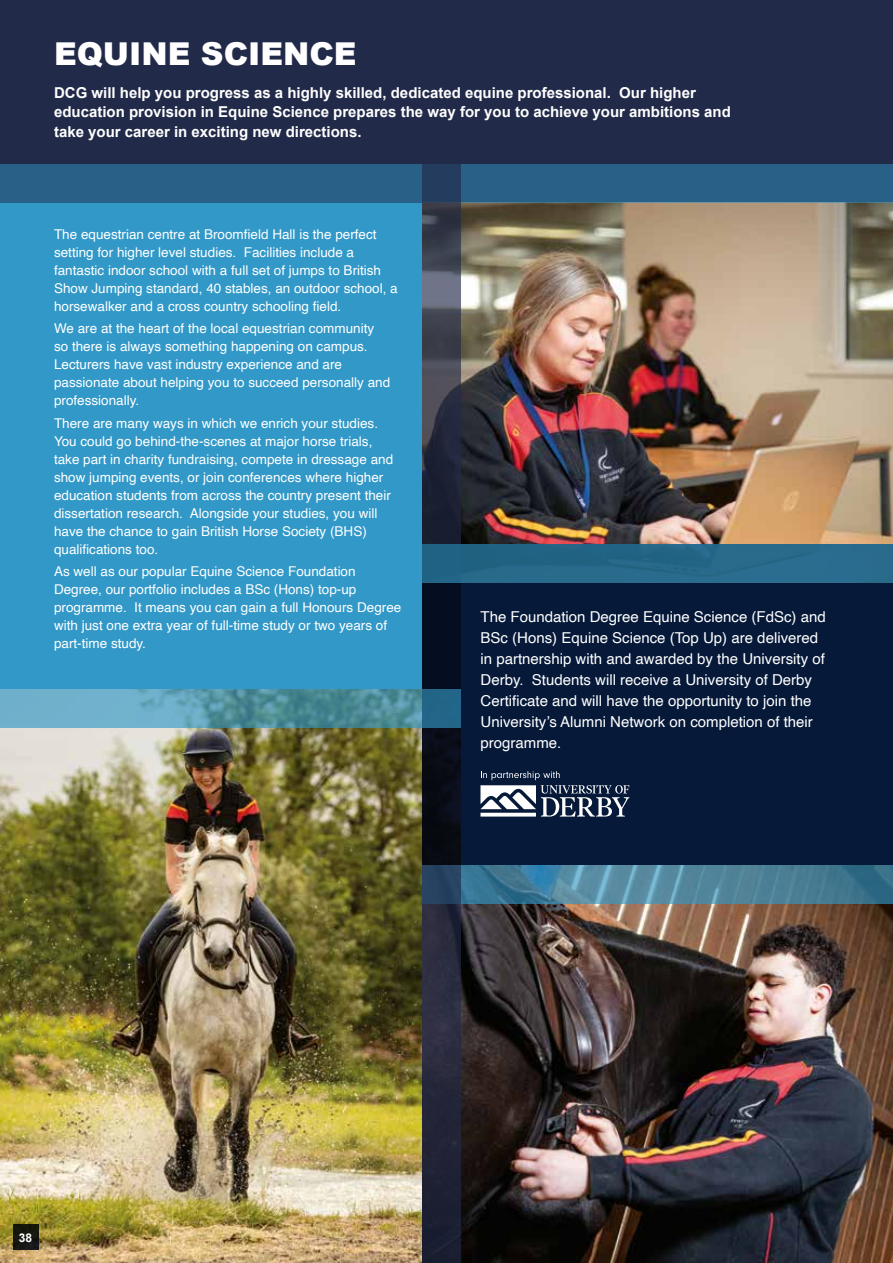
<style>
.page{position:relative;width:893px;height:1263px;background:#fff}
.page>*{position:absolute;margin:0;border:0;box-sizing:border-box;transform-origin:0 0}
.Section_Header{font:900 31.5px "Arial";color:#fff}
.University_Partnership_Text{font:15px/21px "Helvetica";color:#fff}
.Course_Section_Standfirst{font:700 15px/19.5px "Arial";color:#fff}
.Body_Text_White{font:13.5px/18px "Helvetica";color:#fff}
.t1{font:700 12px "Arial";color:#fff}
</style>
<div class="page">
<div style="left:0;top:202px;width:893px;height:1061px;background:#3198c8"></div>
<div style="left:0;top:0;width:893px;height:202px;background:#222a49"></div>
<img style="left:0;top:728px;width:422px;height:535px">
<img style="left:461px;top:202px;width:432px;height:342px">
<img style="left:461px;top:903px;width:432px;height:360px">
<svg style="left:461px;top:865px;width:432px;height:38px;background:#4a819a"></svg>
<div style="left:0;top:164px;width:893px;height:38px;background:#296088"></div>
<svg style="left:422px;top:164px;width:39px;height:1099px;background:#2d3245"></svg>
<svg style="left:422px;top:583px;width:471px;height:282px;background:#061836"></svg>
<div style="left:422px;top:544px;width:471px;height:39px;background:#296a8b"></div>
<svg style="left:0;top:689px;width:461px;height:39px;background:#5797ab"></svg>
<svg style="left:480px;top:771px;width:149px;height:45px;background:#556277"></svg>
<svg style="left:13px;top:1225px;width:25px;height:25px"></svg>
<h1 class="Section_Header" style="left:54px;top:31px;width:304px">EQUINE SCIENCE</h1>
<p class="Course_Section_Standfirst" style="left:54px;top:83px;width:678px">DCG will help you progress as a highly skilled, dedicated equine professional. Our higher education provision in Equine Science prepares the way for you to achieve your ambitions and take your career in exciting new directions.</p>
<p class="Body_Text_White" style="left:54px;top:226px;width:345px">The equestrian centre at Broomfield Hall is the perfect setting for higher level studies. Facilities include a fantastic indoor school with a full set of jumps to British Show Jumping standard, 40 stables, an outdoor school, a horsewalker and a cross country schooling field.</p>
<p class="Body_Text_White" style="left:54px;top:320px;width:338px">We are at the heart of the local equestrian community so there is always something happening on campus.<br>Lecturers have vast industry experience and are passionate about helping you to succeed personally and professionally.</p>
<p class="Body_Text_White" style="left:54px;top:414px;width:341px">There are many ways in which we enrich your studies.<br>You could go behind-the-scenes at major horse trials, take part in charity fundraising, compete in dressage and show jumping events, or join conferences where higher education students from across the country present their dissertation research. Alongside your studies, you will have the chance to gain British Horse Society (BHS) qualifications too.</p>
<p class="Body_Text_White" style="left:54px;top:563px;width:349px">As well as our popular Equine Science Foundation Degree, our portfolio includes a BSc (Hons) top-up programme. It means you can gain a full Honours Degree with just one extra year of full-time study or two years of part-time study.</p>
<p class="University_Partnership_Text" style="left:480px;top:607px;width:347px">The Foundation Degree Equine Science (FdSc) and BSc (Hons) Equine Science (Top Up) are delivered in partnership with and awarded by the University of Derby. Students will receive a University of Derby Certificate and will have the opportunity to join the University’s Alumni Network on completion of their programme.</p>
<p class="t1" style="left:19px;top:1229px;width:15px">38</p>
</div>
